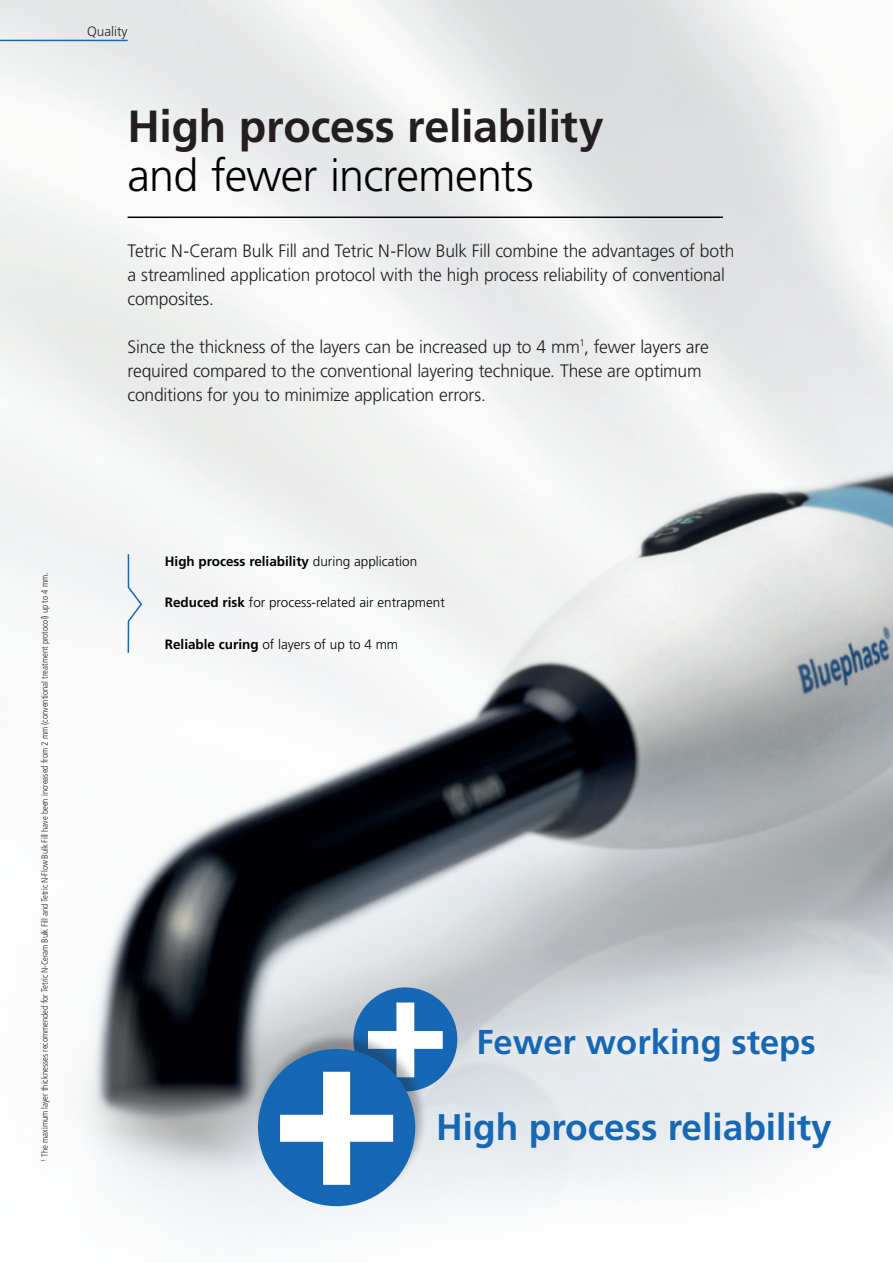
<style>
.page{position:relative;width:893px;height:1263px;background:#fff}
.page>*{position:absolute;margin:0;border:0;box-sizing:border-box;transform-origin:0 0}
.t1{font:700 45px "Frutiger";letter-spacing:-.005em;color:#231f20}
.t2{font:300 45px "Frutiger";letter-spacing:-.015em;color:#000002}
.t3{font:700 37.05px "Frutiger";color:#1768b4}
.t4{font:700 34.5px "Frutiger";color:#1768b4}
.t5{font:300 18px/24px "Frutiger";letter-spacing:-.01em;color:#231f20}
.t6{font:300 13.5px "Frutiger";color:#000001}
.t7{font:700 13.5px "Frutiger";color:#000001}
.t8{font:300 13.5px "Frutiger";color:#231f20}
.t9{font:300 condensed 9px "Frutiger";color:#231f20}
.s1{font-weight:300}
.s2{font-weight:700}
</style>
<div class="page">
<hr style="left:0;top:40px;width:128px;height:1px;background:#1768b4">
<img style="left:0;top:196px;width:893px;height:1067px">
<div style="left:467px;top:1017px;width:358px;height:56px;background:#fff;opacity:.71"></div>
<hr style="left:128px;top:216px;width:595px;height:2px;background:#000002">
<div style="left:355px;top:989px;width:101px;height:101px;background:#1768b4;border-radius:50%"></div>
<div style="left:353px;top:987px;width:104px;height:104px;border:3px solid #1768b4;border-radius:50%"></div>
<div style="left:396px;top:1002px;width:18px;height:75px;background:#fff"></div>
<div style="left:368px;top:1031px;width:75px;height:18px;background:#fff"></div>
<div style="left:254px;top:1030px;width:174px;height:174px;background:#231f20;opacity:.34"></div>
<div style="left:260px;top:1051px;width:153px;height:153px;background:#1768b4;border-radius:50%"></div>
<div style="left:258px;top:1049px;width:157px;height:157px;border:4px solid #1768b4;border-radius:50%"></div>
<div style="left:323px;top:1072px;width:27px;height:113px;background:#fff"></div>
<div style="left:280px;top:1115px;width:113px;height:27px;background:#fff"></div>
<p class="t8" style="left:87px;top:23px;width:42px">Quality</p>
<h1 class="t1" style="left:128px;top:99px;width:478px">High process reliability</h1>
<h1 class="t2" style="left:128px;top:150px;width:408px">and fewer increments</h1>
<p class="t5" style="left:128px;top:239px;width:608px">Tetric N-Ceram Bulk Fill and Tetric N-Flow Bulk Fill combine the advantages of both a streamlined application protocol with the high process reliability of conventional composites.</p>
<p class="t5" style="left:128px;top:335px;width:583px">Since the thickness of the layers can be increased up to 4 mm<sup>1</sup>, fewer layers are required compared to the conventional layering technique. These are optimum conditions for you to minimize application errors.</p>
<p class="t9" style="left:40px;top:1162px;width:591px;rotate:-90deg"><sup>1</sup> The maximum layer thicknesses recommended for Tetric N-Ceram Bulk Fill and Tetric N-Flow Bulk Fill have been increased from 2 mm (conventional treatment protocol) up to 4 mm.</p>
<p class="t7" style="left:165px;top:553px;width:254px">High process reliability <span class="s1">during application</span></p>
<p class="t6" style="left:165px;top:595px;width:282px"><span class="s2">Reduced risk</span> for process-related air entrapment</p>
<p class="t6" style="left:165px;top:637px;width:235px"><span class="s2">Reliable curing</span> of layers of up to 4 mm</p>
<h3 class="t4" style="left:476px;top:1022px;width:341px">Fewer working steps</h3>
<h2 class="t3" style="left:436px;top:1106px;width:397px">High process reliability</h2>
</div>
